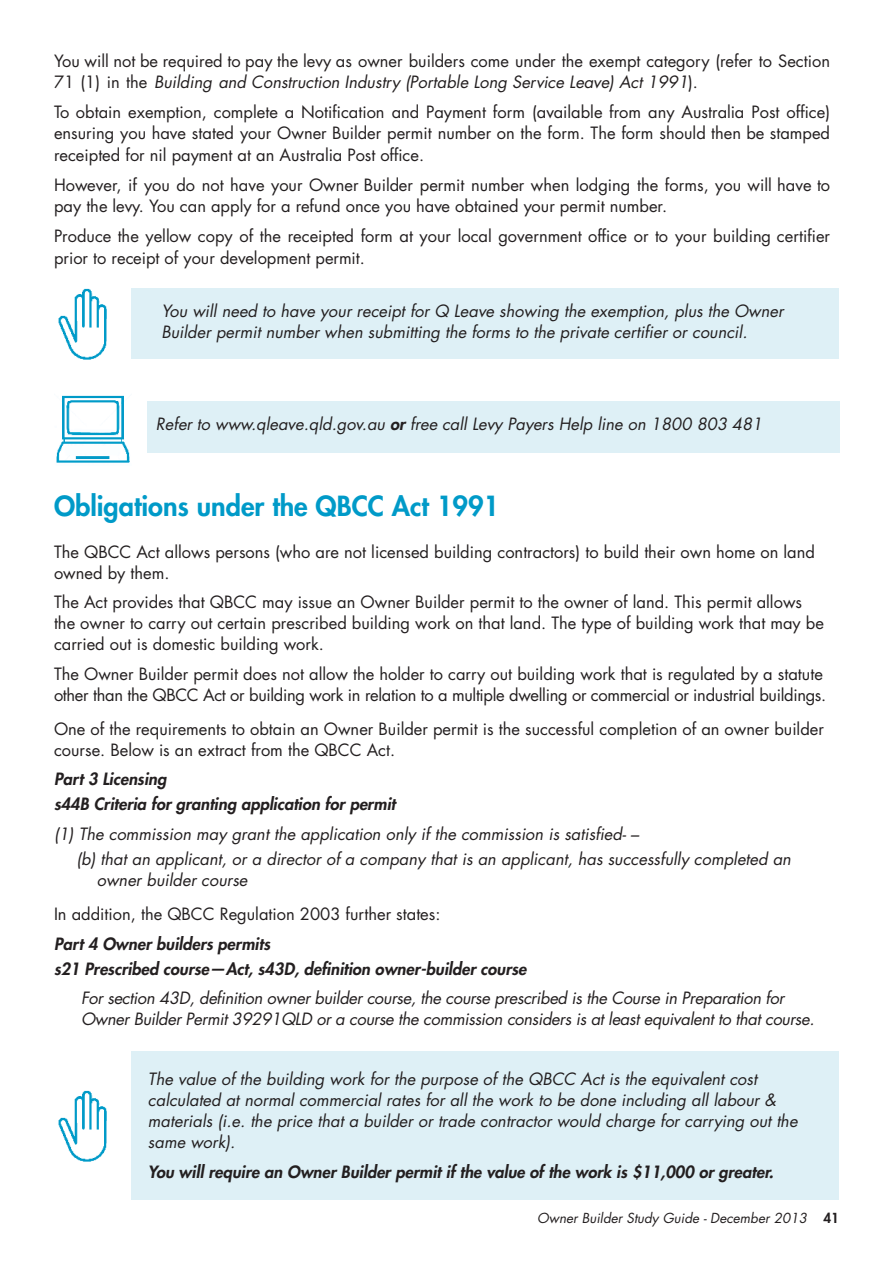
<style>
.page{position:relative;width:893px;height:1263px;background:#fff}
.page>*{position:absolute;margin:0;border:0;box-sizing:border-box;transform-origin:0 0}
.t1{font:800 27px "Futura Std";color:#009ac8}
.t2{font:16.5px/21.5px "Futura Std";color:#231f20}
.t3{font:italic 16.5px/21px "Futura Std";color:#231f20}
.t4{font:italic 800 16.5px/25.2px "Futura Std";color:#231f20}
.t5{font:16.5px/21px "Futura Std";letter-spacing:-.02em;color:#231f20}
.t6{font:italic 16.5px/21px "Futura Std";letter-spacing:-.02em;color:#231f20}
.t7{font:italic 13.5px "Futura Std";color:#231f20}
.s1{font-style:italic}
.s2{font-weight:800}
.s3{font-weight:800;font-style:normal}
</style>
<div class="page">
<img style="left:58px;top:288px;width:49px;height:72px">
<div style="left:132px;top:288px;width:707px;height:70px;background:#def0f6"></div>
<img style="left:56px;top:395px;width:74px;height:68px">
<div style="left:147px;top:402px;width:692px;height:51px;background:#def0f6"></div>
<img style="left:58px;top:1090px;width:49px;height:72px">
<div style="left:132px;top:1051px;width:707px;height:149px;background:#def0f6"></div>
<p class="t2" style="left:54px;top:50px;width:778px">You will not be required to pay the levy as owner builders come under the exempt category (refer to Section<br>71 (1) in the <span class="s1">Building and Construction Industry (Portable Long Service Leave) Act 1991</span>).</p>
<p class="t2" style="left:54px;top:101px;width:778px;text-align:justify">To obtain exemption, complete a Notification and Payment form (available from any Australia Post office) ensuring you have stated your Owner Builder permit number on the form. The form should then be stamped receipted for nil payment at an Australia Post office.</p>
<p class="t2" style="left:54px;top:174px;width:778px">However, if you do not have your Owner Builder permit number when lodging the forms, you will have to pay the levy. You can apply for a refund once you have obtained your permit number.</p>
<p class="t2" style="left:54px;top:226px;width:778px">Produce the yellow copy of the receipted form at your local government office or to your building certifier prior to receipt of your development permit.</p>
<p class="t3" style="left:161px;top:300px;width:624px">You will need to have your receipt for Q Leave showing the exemption, plus the Owner<br>Builder permit number when submitting the forms to the private certifier or council.</p>
<p class="t3" style="left:156px;top:414px;width:608px">Refer to www.qleave.qld.gov.au <span class="s2">or</span> free call Levy Payers Help line on 1800 803 481</p>
<h1 class="t1" style="left:54px;top:488px;width:447px">Obligations under the QBCC Act 1991</h1>
<p class="t2" style="left:54px;top:541px;width:762px;line-height:21px">The QBCC Act allows persons (who are not licensed building contractors) to build their own home on land owned by them.</p>
<p class="t2" style="left:54px;top:592px;width:771px;line-height:21px">The Act provides that QBCC may issue an Owner Builder permit to the owner of land. This permit allows the owner to carry out certain prescribed building work on that land. The type of building work that may be carried out is domestic building work.</p>
<p class="t5" style="left:54px;top:663px;width:774px">The Owner Builder permit does not allow the holder to carry out building work that is regulated by a statute other than the QBCC Act or building work in relation to a multiple dwelling or commercial or industrial buildings.</p>
<p class="t2" style="left:54px;top:718px;width:771px;line-height:21px">One of the requirements to obtain an Owner Builder permit is the successful completion of an owner builder course. Below is an extract from the QBCC Act.</p>
<p class="t4" style="left:54px;top:767px;width:343px">Part 3 Licensing<br>s44B Criteria for granting application for permit</p>
<p class="t3" style="left:77px;top:821px;width:716px;line-height:25.2px;text-indent:-23px">(1) The commission may grant the application only if the commission is satisfied- –<br>(b) that an applicant, or a director of a company that is an applicant, has successfully completed an</p>
<p class="t3" style="left:97px;top:870px;width:152px">owner builder course</p>
<p class="t2" style="left:54px;top:903px;width:388px">In addition, the QBCC Regulation 2003 further states:</p>
<p class="t4" style="left:54px;top:931px;width:474px">Part 4 Owner builders permits<br>s21 Prescribed course—Act, s43D, definition owner-builder course</p>
<p class="t6" style="left:81px;top:988px;width:735px">For section 43D, definition owner builder course, the course prescribed is the Course in Preparation for<br>Owner Builder Permit 39291QLD or a course the commission considers is at least equivalent to that course.</p>
<p class="t3" style="left:148px;top:1069px;width:651px">The value of the building work for the purpose of the QBCC Act is the equivalent cost calculated at normal commercial rates for all the work to be done including all labour &amp; materials (i.e. the price that a builder or trade contractor would charge for carrying out the same work).</p>
<p class="t4" style="left:148px;top:1159px;width:627px">You will require an Owner Builder permit if the value of the work is $11,000 or greater.</p>
<p class="t7" style="left:537px;top:1209px;width:303px">Owner Builder Study Guide - December 2013 <span class="s3">41</span></p>
</div>
